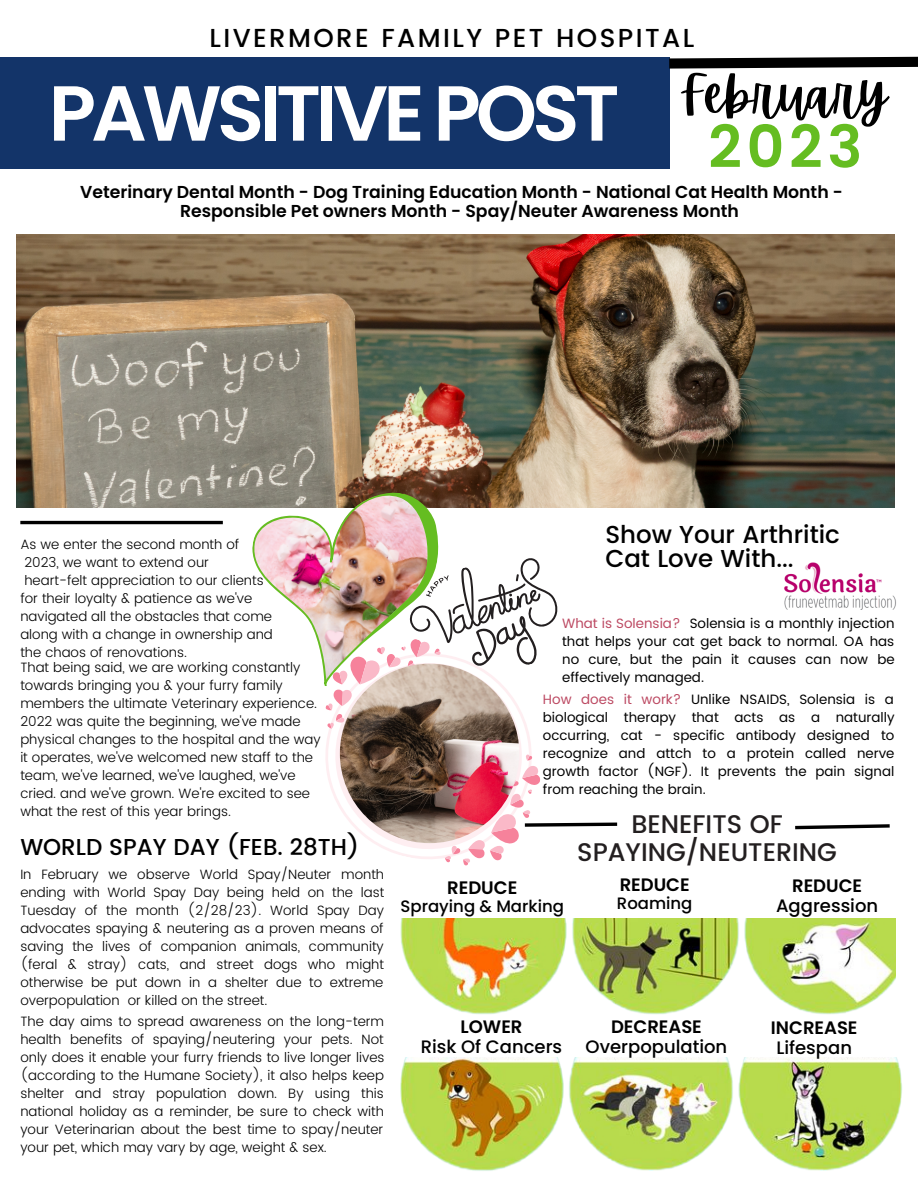
<style>
.page{position:relative;width:918px;height:1188px;background:#fff}
.page>*{position:absolute;margin:0;border:0;box-sizing:border-box;transform-origin:0 0}
.t1{font:600 77.85px "Poppins";letter-spacing:-.065em;color:#fff}
.t2{font:600 58.5px "Poppins";color:#65bd21}
.t3{font:53.85px "Apricots";color:#000}
.t4{font:500 25.95px "Poppins";letter-spacing:.095em;color:#000}
.t5{font:500 25.5px/28.2px "Poppins";color:#231f20;text-align:center}
.t6{font:500 24.45px/23.7px "Poppins";color:#000}
.t7{font:500 22.95px "Poppins";color:#000}
.t8{font:500 18px "Poppins";color:#000}
.t9{font:600 18px "Poppins";color:#000}
.t10{font:600 17.25px/19.5px "Poppins";color:#000;text-align:center}
.t11{font:500 16.5px "Poppins";color:#000}
.t12{font:300 13.5px/18px "Poppins";color:#000}
.t13{font:13.5px/18px "Poppins";color:#000;text-align:justify}
.s1{color:#bc4962}
</style>
<div class="page">
<img style="left:16px;top:235px;width:879px;height:273px">
<div style="left:0;top:57px;width:669px;height:112px;background:#133469"></div>
<hr style="left:20px;top:521px;width:203px;height:3px;background:#000">
<svg style="left:325px;top:729px;width:207px;height:130px"></svg>
<svg style="left:669px;top:56px;width:249px;height:18px"></svg>
<img style="left:340px;top:664px;width:179px;height:179px;border-radius:50%">
<img style="left:400px;top:919px;width:495px;height:95px">
<img style="left:400px;top:1058px;width:502px;height:113px">
<img style="left:250px;top:491px;width:312px;height:238px">
<svg style="left:444px;top:754px;width:174px;height:112px"></svg>
<svg style="left:795px;top:824px;width:95px;height:6px"></svg>
<img style="left:784px;top:562px;width:112px;height:47px">
<h3 class="t4" style="left:209px;top:23px;width:486px">LIVERMORE FAMILY PET HOSPITAL</h3>
<h1 class="t1" style="left:49px;top:59px;width:572px">PAWSITIVE POST</h1>
<h3 class="t3" style="left:681px;top:64px;width:208px">February</h3>
<h2 class="t2" style="left:708px;top:106px;width:156px">2023</h2>
<p class="t10" style="left:80px;top:182px;width:764px">Veterinary Dental Month - Dog Training Education Month - National Cat Health Month -<br>Responsible Pet owners Month - Spay/Neuter Awareness Month</p>
<p class="t12" style="left:20px;top:536px;width:254px">As we enter the second month of 2023, we want to extend our<br>heart-felt appreciation to our clients for their loyalty &amp; patience as we've navigated all the obstacles that come along with a change in ownership and the chaos of renovations.</p>
<p class="t12" style="left:20px;top:659px;width:302px">That being said, we are working constantly towards bringing you &amp; your furry family members the ultimate Veterinary experience.<br>2022 was quite the beginning, we've made physical changes to the hospital and the way it operates, we've welcomed new staff to the team, we've learned, we've laughed, we've cried. and we've grown. We're excited to see what the rest of this year brings.</p>
<h3 class="t7" style="left:20px;top:834px;width:340px">WORLD SPAY DAY (FEB. 28TH)</h3>
<p class="t12" style="left:20px;top:865px;width:365px;text-align:justify">In February we observe World Spay/Neuter month ending with World Spay Day being held on the last Tuesday of the month (2/28/23). World Spay Day advocates spaying &amp; neutering as a proven means of saving the lives of companion animals, community (feral &amp; stray) cats, and street dogs who might otherwise be put down in a shelter due to extreme overpopulation or killed on the street.</p>
<p class="t12" style="left:20px;top:1013px;width:366px;text-align:justify">The day aims to spread awareness on the long-term health benefits of spaying/neutering your pets. Not only does it enable your furry friends to live longer lives (according to the Humane Society), it also helps keep shelter and stray population down. By using this national holiday as a reminder, be sure to check with your Veterinarian about the best time to spay/neuter your pet, which may vary by age, weight &amp; sex.</p>
<h3 class="t6" style="left:605px;top:523px;width:236px">Show Your Arthritic<br>Cat Love With...</h3>
<p class="t13" style="left:562px;top:614px;width:334px"><span class="s1">What is Solensia?</span> Solensia is a monthly injection that helps your cat get back to normal. OA has no cure, but the pain it causes can now be effectively managed.</p>
<p class="t13" style="left:543px;top:690px;width:353px"><span class="s1">How does it work?</span> Unlike NSAIDS, Solensia is a biological therapy that acts as a naturally occurring, cat - specific antibody designed to recognize and attch to a protein called nerve growth factor (NGF). It prevents the pain signal from reaching the brain.</p>
<h3 class="t9" style="left:447px;top:875px;width:72px">REDUCE</h3>
<p class="t11" style="left:401px;top:895px;width:165px">Spraying &amp; Marking</p>
<h3 class="t5" style="left:577px;top:810px;width:261px">BENEFITS OF<br>SPAYING/NEUTERING</h3>
<h3 class="t9" style="left:620px;top:872px;width:71px">REDUCE</h3>
<p class="t11" style="left:617px;top:892px;width:77px">Roaming</p>
<h3 class="t9" style="left:792px;top:873px;width:71px">REDUCE</h3>
<h3 class="t8" style="left:776px;top:893px;width:104px">Aggression</h3>
<h3 class="t9" style="left:461px;top:1014px;width:63px">LOWER</h3>
<h3 class="t8" style="left:421px;top:1034px;width:143px">Risk Of Cancers</h3>
<h3 class="t9" style="left:611px;top:1014px;width:92px">DECREASE</h3>
<h3 class="t8" style="left:586px;top:1034px;width:143px">Overpopulation</h3>
<h3 class="t9" style="left:771px;top:1015px;width:88px">INCREASE</h3>
<h3 class="t8" style="left:776px;top:1035px;width:77px">Lifespan</h3>
</div>
